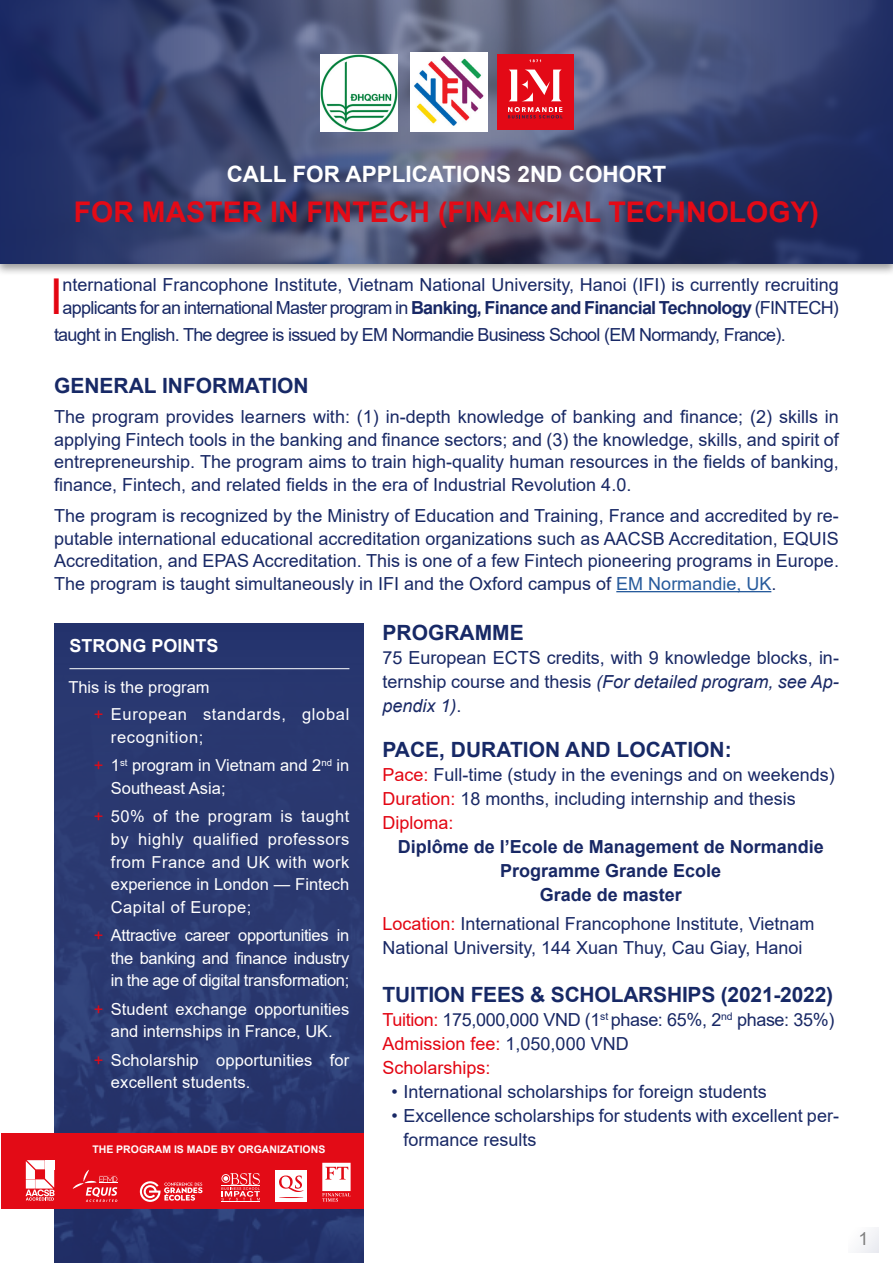
<style>
.page{position:relative;width:893px;height:1263px;background:#fff}
.page>*{position:absolute;margin:0;border:0;box-sizing:border-box;transform-origin:0 0}
.t1{font:49.5px "Arial";color:#e30512}
.t2{font:700 28.5px "Arial";color:#e30a16}
.t3{font:700 22.5px "Arial";color:#fff}
.t4{font:700 21px "Arial";color:#172966}
.t5{font:18px/24px "Arial";color:#182865}
.t6{font:18px "Arial";letter-spacing:-.04em;color:#182865}
.t7{font:700 18px/24px "Arial";color:#182865;text-align:center}
.t8{font:700 18px "Arial";color:#fff}
.t9{font:18px "Arial";color:#808080}
.t10{font:16.5px/22.5px "Arial";color:#fff}
.t11{font:16.5px/27px "Arial";letter-spacing:.04em;color:#fff}
.t12{font:16.5px/28.5px "Arial";letter-spacing:.03em;color:#fff}
.t13{font:700 10.5px "Arial";color:#fffcfb}
.s1{font-weight:700}
.s2{color:#275b9c}
.s3{color:#e30a16}
.s4{font-style:italic}
.s5{color:#e30512}
</style>
<div class="page">
<div style="left:848px;top:1227px;width:31px;height:25px;background:#f6f7f9"></div>
<div style="left:0;top:0;width:893px;height:276px;background:#000;opacity:.4"></div>
<svg style="left:0;top:0;width:893px;height:264px;background:#3e4871"></svg>
<div style="left:497px;top:54px;width:77px;height:75px;background:#e30916"></div>
<svg style="left:509px;top:70px;width:52px;height:31px"></svg>
<svg style="left:508px;top:107px;width:54px;height:11px"></svg>
<svg style="left:529px;top:59px;width:12px;height:3px"></svg>
<hr style="left:616px;top:591px;width:155px;height:1px;background:#275b9c">
<div style="left:54px;top:624px;width:310px;height:639px;background:#2a3870"></div>
<hr style="left:69px;top:668px;width:280px;height:1px;background:#fff">
<img style="left:320px;top:55px;width:77px;height:77px">
<img style="left:410px;top:53px;width:77px;height:78px">
<div style="left:1px;top:1133px;width:363px;height:75px;background:#e30b16"></div>
<svg style="left:26px;top:1160px;width:29px;height:40px"></svg>
<svg style="left:73px;top:1170px;width:44px;height:32px"></svg>
<svg style="left:140px;top:1181px;width:63px;height:21px"></svg>
<hr style="left:221px;top:1201px;width:39px;height:1px;background:#fff">
<svg style="left:221px;top:1173px;width:39px;height:27px"></svg>
<svg style="left:322px;top:1163px;width:29px;height:39px"></svg>
<div style="left:276px;top:1170px;width:31px;height:32px;background:#fff"></div>
<svg style="left:279px;top:1175px;width:24px;height:23px"></svg>
<p class="t3" style="left:227px;top:159px;width:441px">CALL FOR APPLICATIONS 2ND COHORT</p>
<h2 class="t2" style="left:74px;top:192px;width:747px">FOR MASTER IN FINTECH (FINANCIAL TECHNOLOGY)</h2>
<h1 class="t1" style="left:49px;top:262px;width:15px">I</h1>
<p class="t5" style="left:63px;top:273px;width:778px;line-height:22.5px">nternational Francophone Institute, Vietnam National University, Hanoi (IFI) is currently recruiting applicants for an international Master program in <span class="s1">Banking, Finance and Financial Technology</span> (FINTECH)</p>
<p class="t6" style="left:54px;top:322px;width:733px">taught in English. The degree is issued by EM Normandie Business School (EM Normandy, France).</p>
<p class="t4" style="left:54px;top:371px;width:256px">GENERAL INFORMATION</p>
<p class="t5" style="left:54px;top:405px;width:786px;line-height:22.5px;text-align:justify">The program provides learners with: (1) in-depth knowledge of banking and finance; (2) skills in applying Fintech tools in the banking and finance sectors; and (3) the knowledge, skills, and spirit of entrepreneurship. The program aims to train high-quality human resources in the fields of banking, finance, Fintech, and related fields in the era of Industrial Revolution 4.0.</p>
<p class="t5" style="left:54px;top:504px;width:786px;line-height:22.5px;text-align:justify">The program is recognized by the Ministry of Education and Training, France and accredited by re&shy;putable international educational accreditation organizations such as AACSB Accreditation, EQUIS Accreditation, and EPAS Accreditation. This is one of a few Fintech pioneering programs in Europe.<br>The program is taught simultaneously in IFI and the Oxford campus of <span class="s2">EM Normandie, UK</span>.</p>
<p class="t8" style="left:69px;top:633px;width:151px">STRONG POINTS</p>
<p class="t11" style="left:94px;top:674px;width:257px;text-indent:-26px">This is the program<br><span class="s3">+</span> European standards, global</p>
<p class="t10" style="left:94px;top:723px;width:257px;line-height:28.5px;text-indent:17px">recognition;<br><span class="s3">+</span> 1<sup>st</sup> program in Vietnam and 2<sup>nd</sup> in</p>
<p class="t12" style="left:94px;top:774px;width:257px;text-indent:17px">Southeast Asia;<br><span class="s3">+</span> 50% of the program is taught</p>
<p class="t10" style="left:111px;top:828px;width:240px;text-align:justify">by highly qualified professors from France and UK with work experience in London — Fintech Capital of Europe;</p>
<p class="t10" style="left:111px;top:924px;width:240px;text-align:justify;text-indent:-17px"><span class="s3">+</span> Attractive career opportunities in the banking and finance industry in the age of digital transformation;</p>
<p class="t10" style="left:94px;top:997px;width:257px;text-align:center"><span class="s3">+</span> Student exchange opportunities and internships in France, UK.</p>
<p class="t10" style="left:111px;top:1048px;width:240px;text-indent:-17px"><span class="s3">+</span> Scholarship opportunities for excellent students.</p>
<p class="t13" style="left:92px;top:1142px;width:234px">THE PROGRAM IS MADE BY ORGANIZATIONS</p>
<p class="t4" style="left:382px;top:618px;width:143px">PROGRAMME</p>
<p class="t5" style="left:382px;top:646px;width:458px;text-align:justify">75 European ECTS credits, with 9 knowledge blocks, in&shy;ternship course and thesis <span class="s4">(For detailed program, see Ap&shy;pendix 1)</span>.</p>
<p class="t4" style="left:382px;top:735px;width:351px">PACE, DURATION AND LOCATION:</p>
<p class="t5" style="left:382px;top:763px;width:454px"><span class="s5">Pace:</span> Full-time (study in the evenings and on weekends)<br><span class="s5">Duration:</span> 18 months, including internship and thesis<br><span class="s5">Diploma:</span></p>
<p class="t7" style="left:398px;top:835px;width:428px">Diplôme de l’Ecole de Management de Normandie<br>Programme Grande Ecole<br>Grade de master</p>
<p class="t5" style="left:382px;top:911px;width:433px"><span class="s5">Location:</span> International Francophone Institute, Vietnam<br>National University, 144 Xuan Thuy, Cau Giay, Hanoi</p>
<p class="t4" style="left:382px;top:980px;width:452px">TUITION FEES &amp; SCHOLARSHIPS (2021-2022)</p>
<p class="t5" style="left:382px;top:1007px;width:453px"><span class="s5">Tuition:</span> 175,000,000 VND (1<sup>st</sup> phase: 65%, 2<sup>nd</sup> phase: 35%)<br><span class="s5">Admission fee:</span> 1,050,000 VND<br><span class="s5">Scholarships:</span></p>
<p class="t5" style="left:392px;top:1079px;width:377px">• International scholarships for foreign students</p>
<p class="t5" style="left:404px;top:1103px;width:437px;text-indent:-12px">• Excellence scholarships for students with excellent per&shy;formance results</p>
<p class="t9" style="left:858px;top:1226px;width:12px">1</p>
</div>
